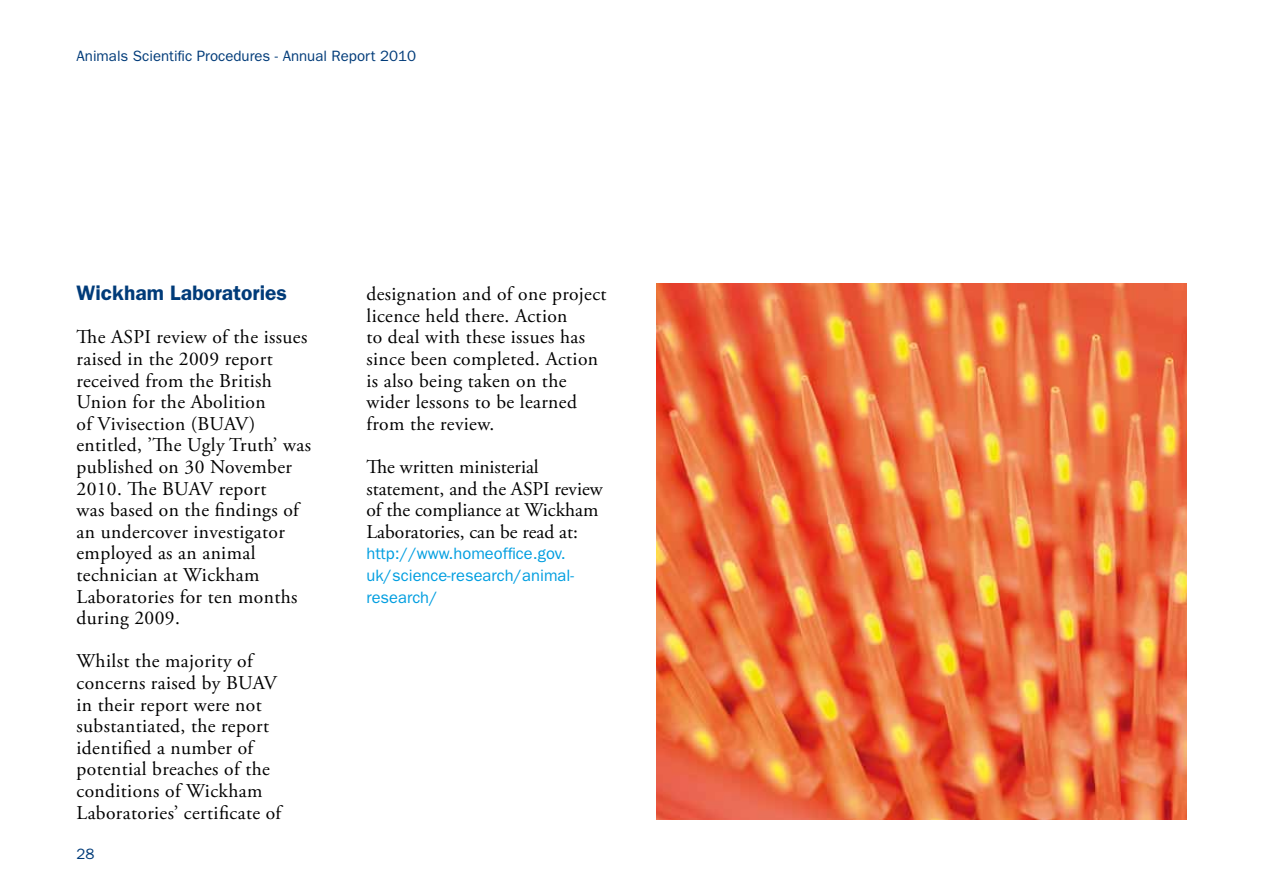
<style>
.page{position:relative;width:1263px;height:893px;background:#fff}
.page>*{position:absolute;margin:0;border:0;box-sizing:border-box;transform-origin:0 0}
.Section_head{font:600 21px "ITC Franklin Gothic Std";color:#003b79}
.Text{font:19.5px/21.6px "Adobe Garamond Pro";letter-spacing:.02em;color:#000}
.Text-2{font:19.5px/21.6px "Adobe Garamond Pro";color:#000}
.Text-3{font:16.5px/21.6px "ITC Franklin Gothic Std";color:#009ee0}
.t1{font:15px "ITC Franklin Gothic Std";color:#003b79}
</style>
<div class="page">
<img style="left:656px;top:284px;width:530px;height:535px">
<p class="t1" style="left:77px;top:48px;width:341px">Animals Scientific Procedures - Annual Report 2010</p>
<p class="Section_head" style="left:77px;top:280px;width:212px">Wickham Laboratories</p>
<p class="Text" style="left:77px;top:327px;width:236px">The ASPI review of the issues raised in the 2009 report received from the British<br>Union for the Abolition<br>of Vivisection (BUAV) entitled, ’The Ugly Truth’ was published on 30 November<br>2010. The BUAV report<br>was based on the findings of an undercover investigator employed as an animal technician at Wickham<br>Laboratories for ten months during 2009.</p>
<p class="Text" style="left:77px;top:651px;width:206px">Whilst the majority of concerns raised by BUAV in their report were not substantiated, the report identified a number of potential breaches of the conditions of Wickham<br>Laboratories’ certificate of</p>
<p class="t1" style="left:77px;top:845px;width:19px">28</p>
<p class="Text" style="left:366px;top:284px;width:242px">designation and of one project licence held there. Action<br>to deal with these issues has since been completed. Action is also being taken on the wider lessons to be learned from the review.</p>
<p class="Text-2" style="left:366px;top:457px;width:238px">The written ministerial statement, and the ASPI review of the compliance at Wickham<br>Laboratories, can be read at:</p>
<p class="Text-3" style="left:366px;top:543px;width:209px">http://www.homeoffice.gov. uk/science-research/animal&shy;research/</p>
</div>
